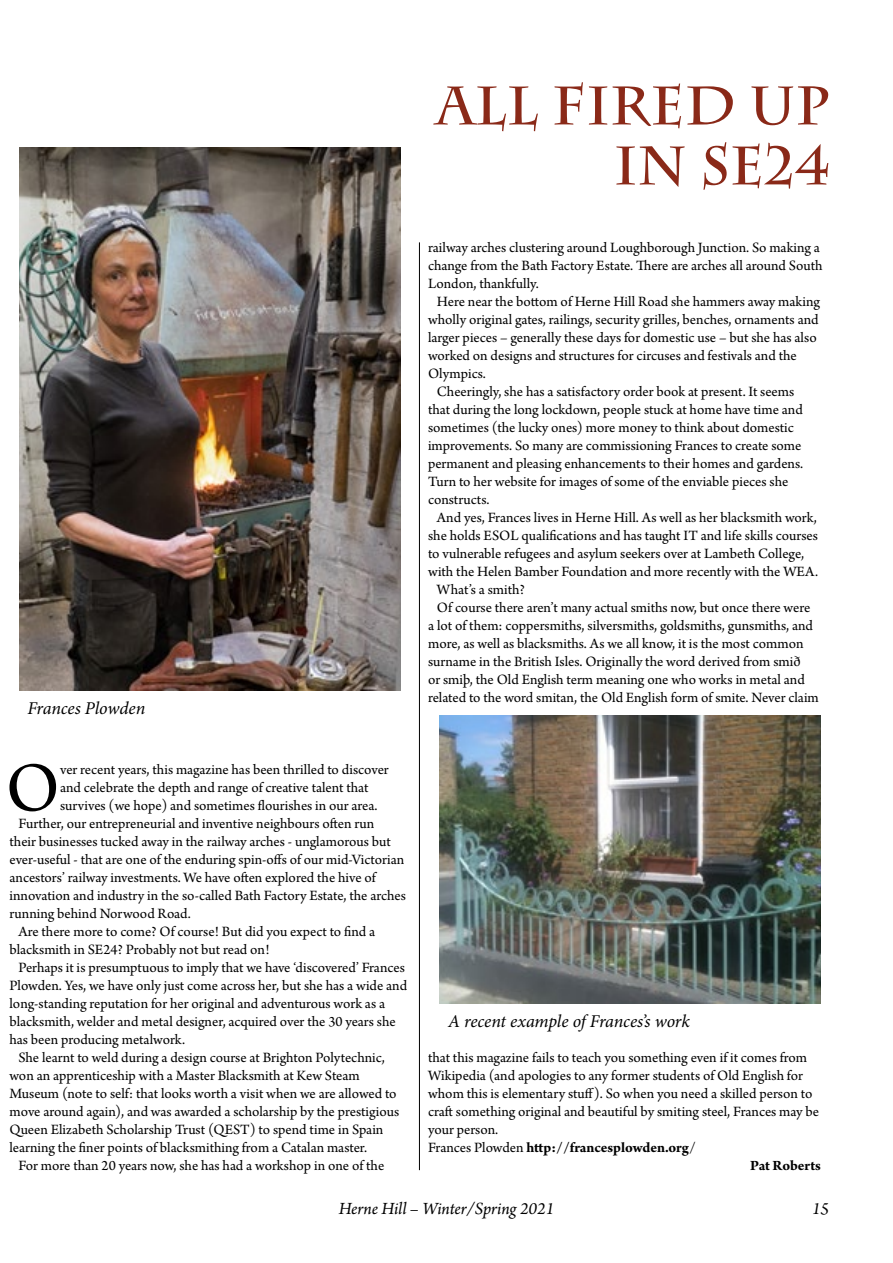
<style>
.page{position:relative;width:893px;height:1263px;background:#fff}
.page>*{position:absolute;margin:0;border:0;box-sizing:border-box;transform-origin:0 0}
.t1{font:73.2px "Arno Pro";color:#000}
.t2{font:700 54px/60px "Charlemagne Std";color:#8a2918;text-align:right}
.t3{font:italic 18px "Minion Pro";letter-spacing:-.01em;color:#000}
.t4{font:italic 18px "Arno Pro";letter-spacing:-.005em;color:#000}
.t5{font:15px "Arno Pro";color:#000}
.t6{font:700 15px "Arno Pro";color:#000}
.s1{font-weight:400}
</style>
<div class="page">
<hr style="left:419px;top:242px;width:1px;height:928px;background:#000">
<img style="left:19px;top:148px;width:381px;height:542px">
<img style="left:439px;top:716px;width:381px;height:288px">
<h2 class="t2" style="left:436px;top:76px;width:395px">ALL FIRED UP<br>IN SE24</h2>
<p class="t3" style="left:28px;top:696px;width:119px">Frances Plowden</p>
<h1 class="t1" style="left:5px;top:746px;width:56px">O</h1>
<p class="t5" style="left:60px;top:761px;width:330px">ver recent years, this magazine has been thrilled to discover</p>
<p class="t5" style="left:60px;top:779px;width:310px">and celebrate the depth and range of creative talent that</p>
<p class="t5" style="left:60px;top:797px;width:319px">survives (we hope) and sometimes flourishes in our area.</p>
<p class="t5" style="left:18px;top:815px;width:357px">Further, our entrepreneurial and inventive neighbours often run</p>
<p class="t5" style="left:9px;top:833px;width:383px">their businesses tucked away in the railway arches - unglamorous but</p>
<p class="t5" style="left:9px;top:851px;width:396px">ever-useful - that are one of the enduring spin-offs of our mid-Victorian</p>
<p class="t5" style="left:9px;top:869px;width:368px">ancestors’ railway investments. We have often explored the hive of</p>
<p class="t5" style="left:9px;top:887px;width:398px">innovation and industry in the so-called Bath Factory Estate, the arches</p>
<p class="t5" style="left:9px;top:905px;width:183px">running behind Norwood Road.</p>
<p class="t5" style="left:18px;top:923px;width:358px">Are there more to come? Of course! But did you expect to find a</p>
<p class="t5" style="left:9px;top:941px;width:262px">blacksmith in SE24? Probably not but read on!</p>
<p class="t5" style="left:18px;top:959px;width:388px">Perhaps it is presumptuous to imply that we have ‘discovered’ Frances</p>
<p class="t5" style="left:9px;top:977px;width:399px">Plowden. Yes, we have only just come across her, but she has a wide and</p>
<p class="t5" style="left:9px;top:995px;width:377px">long-standing reputation for her original and adventurous work as a</p>
<p class="t5" style="left:9px;top:1013px;width:388px">blacksmith, welder and metal designer, acquired over the 30 years she</p>
<p class="t5" style="left:9px;top:1031px;width:177px">has been producing metalwork.</p>
<p class="t5" style="left:18px;top:1049px;width:368px">She learnt to weld during a design course at Brighton Polytechnic,</p>
<p class="t5" style="left:9px;top:1067px;width:352px">won an apprenticeship with a Master Blacksmith at Kew Steam</p>
<p class="t5" style="left:9px;top:1085px;width:389px">Museum (note to self: that looks worth a visit when we are allowed to</p>
<p class="t5" style="left:9px;top:1103px;width:391px">move around again), and was awarded a scholarship by the prestigious</p>
<p class="t5" style="left:9px;top:1121px;width:375px">Queen Elizabeth Scholarship Trust (QEST) to spend time in Spain</p>
<p class="t5" style="left:9px;top:1139px;width:359px">learning the finer points of blacksmithing from a Catalan master.</p>
<p class="t5" style="left:18px;top:1157px;width:367px">For more than 20 years now, she has had a workshop in one of the</p>
<p class="t5" style="left:428px;top:239px;width:393px">railway arches clustering around Loughborough Junction. So making a</p>
<p class="t5" style="left:428px;top:257px;width:396px">change from the Bath Factory Estate. There are arches all around South</p>
<p class="t5" style="left:428px;top:275px;width:112px">London, thankfully.</p>
<p class="t5" style="left:437px;top:293px;width:384px">Here near the bottom of Herne Hill Road she hammers away making</p>
<p class="t5" style="left:428px;top:311px;width:392px">wholly original gates, railings, security grilles, benches, ornaments and</p>
<p class="t5" style="left:428px;top:329px;width:390px">larger pieces – generally these days for domestic use – but she has also</p>
<p class="t5" style="left:428px;top:347px;width:370px">worked on designs and structures for circuses and festivals and the</p>
<p class="t5" style="left:428px;top:365px;width:59px">Olympics.</p>
<p class="t5" style="left:437px;top:383px;width:359px">Cheeringly, she has a satisfactory order book at present. It seems</p>
<p class="t5" style="left:428px;top:401px;width:376px">that during the long lockdown, people stuck at home have time and</p>
<p class="t5" style="left:428px;top:419px;width:367px">sometimes (the lucky ones) more money to think about domestic</p>
<p class="t5" style="left:428px;top:437px;width:375px">improvements. So many are commissioning Frances to create some</p>
<p class="t5" style="left:428px;top:455px;width:377px">permanent and pleasing enhancements to their homes and gardens.</p>
<p class="t5" style="left:428px;top:473px;width:362px">Turn to her website for images of some of the enviable pieces she</p>
<p class="t5" style="left:428px;top:491px;width:63px">constructs.</p>
<p class="t5" style="left:437px;top:509px;width:381px">And yes, Frances lives in Herne Hill. As well as her blacksmith work,</p>
<p class="t5" style="left:428px;top:527px;width:391px">she holds ESOL qualifications and has taught IT and life skills courses</p>
<p class="t5" style="left:428px;top:545px;width:378px">to vulnerable refugees and asylum seekers over at Lambeth College,</p>
<p class="t5" style="left:428px;top:563px;width:392px">with the Helen Bamber Foundation and more recently with the WEA.</p>
<p class="t5" style="left:437px;top:581px;width:90px">What’s a smith?</p>
<p class="t5" style="left:437px;top:599px;width:375px">Of course there aren’t many actual smiths now, but once there were</p>
<p class="t5" style="left:428px;top:617px;width:386px">a lot of them: coppersmiths, silversmiths, goldsmiths, gunsmiths, and</p>
<p class="t5" style="left:428px;top:635px;width:377px">more, as well as blacksmiths. As we all know, it is the most common</p>
<p class="t5" style="left:428px;top:653px;width:374px">surname in the British Isles. Originally the word derived from smið</p>
<p class="t5" style="left:428px;top:671px;width:378px">or smiþ, the Old English term meaning one who works in metal and</p>
<p class="t5" style="left:428px;top:689px;width:392px">related to the word smitan, the Old English form of smite. Never claim</p>
<p class="t3" style="left:448px;top:1009px;width:243px">A recent example of Frances’s work</p>
<p class="t5" style="left:428px;top:1049px;width:381px">that this magazine fails to teach you something even if it comes from</p>
<p class="t5" style="left:428px;top:1067px;width:377px">Wikipedia (and apologies to any former students of Old English for</p>
<p class="t5" style="left:428px;top:1085px;width:386px">whom this is elementary stuff). So when you need a skilled person to</p>
<p class="t5" style="left:428px;top:1103px;width:393px">craft something original and beautiful by smiting steel, Frances may be</p>
<p class="t5" style="left:428px;top:1121px;width:72px">your person.</p>
<p class="t6" style="left:428px;top:1139px;width:269px"><span class="s1">Frances Plowden</span> http://francesplowden.org<span class="s1">/</span></p>
<p class="t6" style="left:750px;top:1157px;width:72px">Pat Roberts</p>
<p class="t4" style="left:339px;top:1198px;width:217px">Herne Hill – Winter/Spring 2021</p>
<p class="t4" style="left:812px;top:1198px;width:19px">15</p>
</div>
